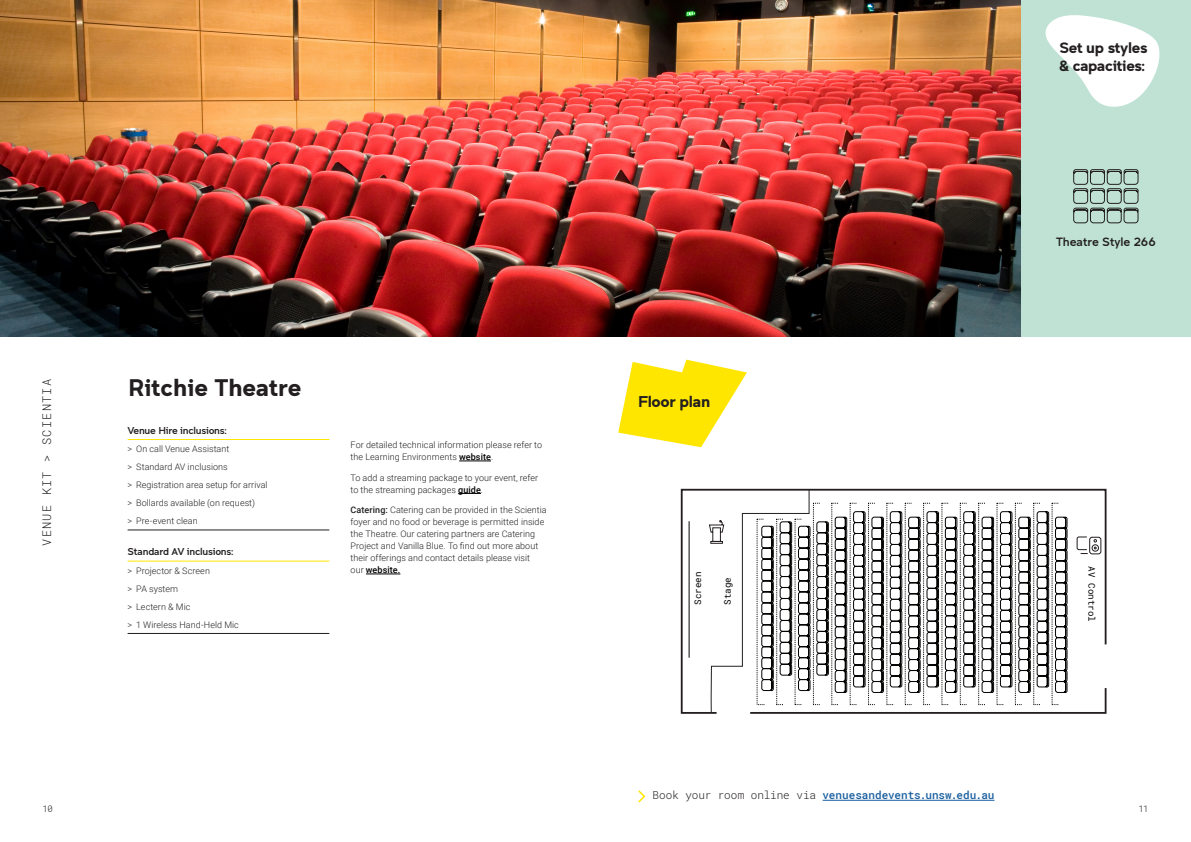
<style>
.page{position:relative;width:1191px;height:842px;background:#fff}
.page>*{position:absolute;margin:0;border:0;box-sizing:border-box;transform-origin:0 0}
.t1{font:700 24px "Clancy";color:#231f20}
.t2{font:700 15.6px "Clancy";letter-spacing:-.02em;color:#231f20}
.t3{font:700 15px/18px "Clancy";letter-spacing:-.02em;color:#231f20}
.t4{font:300 12px "Roboto Mono";letter-spacing:.1em;color:#231f20}
.t5{font:12px "Clancy";color:#231f20}
.Body_-_9{font:500 11px "Roboto Mono";color:#175d9e}
.t6{font:10px "Clancy";letter-spacing:-.02em;color:#231f20}
.t7{font:9.2px "Roboto Mono";color:#040503}
.Body_-_9_-_Medium_1_word{font:300 9px/12px "Roboto";letter-spacing:.005em;color:#231f20}
.Body_-_9-2{font:300 9px/12px "Roboto";letter-spacing:.005em;color:#231f20}
.t8{font:300 9px "Roboto Mono";color:#231f20}
.s1{font-weight:500;color:#000}
.s2{font-weight:500}
.s3{font-weight:300;color:#231f20}
</style>
<div class="page">
<svg style="left:618px;top:360px;width:129px;height:87px"></svg>
<div style="left:1020px;top:0;width:171px;height:337px;background:#bfe2d4"></div>
<img style="left:0;top:0;width:1020px;height:337px">
<hr style="left:128px;top:530px;width:201px;height:1px;background:#231f20">
<hr style="left:128px;top:439px;width:201px;height:1px;background:#ffe601">
<hr style="left:128px;top:633px;width:201px;height:1px;background:#231f20">
<hr style="left:128px;top:561px;width:201px;height:1px;background:#ffe601">
<hr style="left:459px;top:461px;width:32px;height:1px;background:#000">
<svg style="left:458px;top:493px;width:23px;height:1px"></svg>
<hr style="left:366px;top:574px;width:34px;height:1px;background:#000">
<svg style="left:1045px;top:15px;width:115px;height:92px"></svg>
<svg style="left:680px;top:488px;width:427px;height:226px"></svg>
<svg style="left:708px;top:489px;width:305px;height:225px"></svg>
<svg style="left:1059px;top:511px;width:9px;height:182px"></svg>
<svg style="left:756px;top:503px;width:303px;height:202px"></svg>
<svg style="left:1076px;top:536px;width:25px;height:19px"></svg>
<hr style="left:688px;top:521px;width:1px;height:137px;background:#040503">
<svg style="left:638px;top:790px;width:8px;height:13px"></svg>
<svg style="left:1073px;top:169px;width:66px;height:55px"></svg>
<hr style="left:822px;top:800px;width:172px;height:1px;background:#175d9e">
<p class="t3" style="left:1059px;top:38px;width:90px">Set up styles &amp; capacities:</p>
<p class="t4" style="left:38px;top:546px;width:168px;rotate:-90deg">VENUE KIT &gt; SCIENTIA</p>
<h2 class="t1" style="left:128px;top:373px;width:175px">Ritchie Theatre</h2>
<p class="t6" style="left:128px;top:425px;width:101px">Venue Hire inclusions:</p>
<p class="Body_-_9_-_Medium_1_word" style="left:128px;top:442px;width:103px">&gt; On call Venue Assistant</p>
<p class="Body_-_9_-_Medium_1_word" style="left:128px;top:460px;width:102px">&gt; Standard AV inclusions</p>
<p class="Body_-_9_-_Medium_1_word" style="left:128px;top:479px;width:141px">&gt; Registration area setup for arrival</p>
<p class="Body_-_9_-_Medium_1_word" style="left:128px;top:497px;width:129px">&gt; Bollards available (on request)</p>
<p class="Body_-_9_-_Medium_1_word" style="left:128px;top:515px;width:72px">&gt; Pre-event clean</p>
<p class="t6" style="left:128px;top:546px;width:107px">Standard AV inclusions:</p>
<p class="Body_-_9_-_Medium_1_word" style="left:128px;top:564px;width:84px">&gt; Projector &amp; Screen</p>
<p class="Body_-_9_-_Medium_1_word" style="left:128px;top:582px;width:52px">&gt; PA system</p>
<p class="Body_-_9_-_Medium_1_word" style="left:128px;top:600px;width:64px">&gt; Lectern &amp; Mic</p>
<p class="Body_-_9_-_Medium_1_word" style="left:128px;top:618px;width:113px">&gt; 1 Wireless Hand-Held Mic</p>
<p class="Body_-_9-2" style="left:351px;top:439px;width:193px">For detailed technical information please refer to the Learning Environments <span class="s1">website</span>.</p>
<p class="Body_-_9_-_Medium_1_word" style="left:351px;top:471px;width:189px">To add a streaming package to your event, refer to the streaming packages <span class="s1">guide</span>.</p>
<p class="Body_-_9_-_Medium_1_word" style="left:351px;top:504px;width:197px"><span class="s2">Catering:</span> Catering can be provided in the Scientia foyer and no food or beverage is permitted inside the Theatre. Our catering partners are Catering Project and Vanilla Blue. To find out more about their offerings and contact details please visit<br>our <span class="s1">website.</span></p>
<p class="t2" style="left:638px;top:392px;width:74px">Floor plan</p>
<p class="t5" style="left:1056px;top:235px;width:101px">Theatre Style 266</p>
<p class="t7" style="left:691px;top:605px;width:35px;rotate:-90deg">Screen</p>
<p class="t7" style="left:721px;top:605px;width:29px;rotate:-90deg">Stage</p>
<p class="t7" style="left:1098px;top:566px;width:57px;rotate:90deg">AV Control</p>
<p class="Body_-_9" style="left:652px;top:788px;width:343px"><span class="s3">Book your room online via</span> venuesandevents.unsw.edu.au</p>
<p class="t8" style="left:43px;top:802px;width:12px">10</p>
<p class="t8" style="left:1138px;top:802px;width:11px">11</p>
</div>
